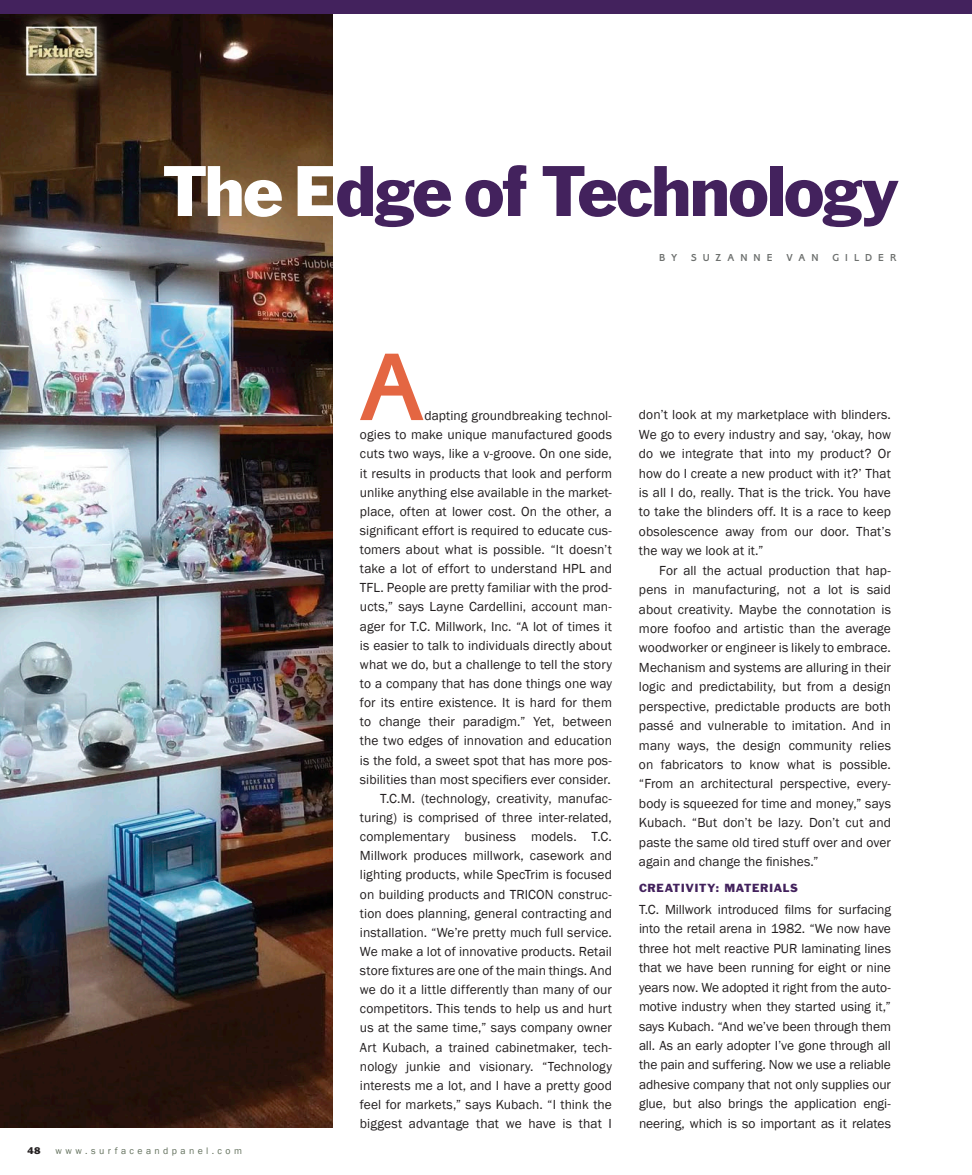
<style>
.page{position:relative;width:972px;height:1175px;background:#fff}
.page>*{position:absolute;margin:0;border:0;box-sizing:border-box;transform-origin:0 0}
.t1{font:99.45px "Corinthian Medium Plain";color:#e46642}
.t2{font:66px "Franklin Gothic";letter-spacing:-.03em;color:#43225d}
.t3{font:13.5px/19.2px "Franklin Gothic";letter-spacing:.005em;color:#231f20;text-align:justify}
.t4{font:10.8px "Franklin Gothic";letter-spacing:.05em;color:#43225d}
.t5{font:10.5px "Corinthian Medium Plain";letter-spacing:.57em;color:#6d706e}
.t6{font:9.75px "Franklin Gothic";letter-spacing:.35em;color:#62705c}
.s1{color:#fff}
.s2{font-size:9px;color:#231f20}
</style>
<div class="page">
<img style="left:0;top:14px;width:333px;height:1113px">
<img style="left:0;top:14px;width:135px;height:129px">
<div style="left:0;top:0;width:972px;height:14px;background:#43225d"></div>
<h2 class="t2" style="left:163px;top:149px;width:737px"><span class="s1">THE E</span>DGE OF TECHNOLOGY</h2>
<p class="t5" style="left:659px;top:251px;width:20px">B Y</p>
<p class="t5" style="left:691px;top:251px;width:83px">SUZANNE</p>
<p class="t5" style="left:787px;top:251px;width:33px">VAN</p>
<p class="t5" style="left:832px;top:251px;width:66px">GILDER</p>
<p class="t6" style="left:28px;top:1144px;width:216px"><span class="s2">48</span> www.surfaceandpanel.com</p>
<h1 class="t1" style="left:359px;top:327px;width:65px">A</h1>
<p class="t3" style="left:360px;top:406px;width:254px;text-align:right">dapting groundbreaking technol-<br>ogies to make unique manufactured goods cuts two ways, like a v-groove. On one side, it results in products that look and perform unlike anything else available in the market&shy;place, often at lower cost. On the other, a significant effort is required to educate cus&shy;tomers about what is possible. “It doesn’t take a lot of effort to understand HPL and TFL. People are pretty familiar with the prod&shy;ucts,” says Layne Cardellini, account man&shy;ager for T.C. Millwork, Inc. “A lot of times it is easier to talk to individuals directly about what we do, but a challenge to tell the story to a company that has done things one way for its entire existence. It is hard for them to change their paradigm.” Yet, between the two edges of innovation and education is the fold, a sweet spot that has more pos&shy;sibilities than most specifiers ever consider.<br>T.C.M. (technology, creativity, manufac&shy;turing) is comprised of three inter-related, complementary business models. T.C.<br>Millwork produces millwork, casework and lighting products, while SpecTrim is focused on building products and TRICON construc&shy;tion does planning, general contracting and installation. “We’re pretty much full service.<br>We make a lot of innovative products. Retail store fixtures are one of the main things. And we do it a little differently than many of our competitors. This tends to help us and hurt us at the same time,” says company owner Art Kubach, a trained cabinetmaker, tech&shy;nology junkie and visionary. “Technology interests me a lot, and I have a pretty good feel for markets,” says Kubach. “I think the biggest advantage that we have is that I</p>
<p class="t3" style="left:639px;top:405px;width:254px">don’t look at my marketplace with blinders.<br>We go to every industry and say, ‘okay, how do we integrate that into my product? Or how do I create a new product with it?’ That is all I do, really. That is the trick. You have to take the blinders off. It is a race to keep obsolescence away from our door. That’s the way we look at it.”</p>
<p class="t3" style="left:639px;top:561px;width:254px;text-indent:20px">For all the actual production that hap&shy;pens in manufacturing, not a lot is said about creativity. Maybe the connotation is more foofoo and artistic than the average woodworker or engineer is likely to embrace.<br>Mechanism and systems are alluring in their logic and predictability, but from a design perspective, predictable products are both passé and vulnerable to imitation. And in many ways, the design community relies on fabricators to know what is possible. “From an architectural perspective, every&shy;body is squeezed for time and money,” says Kubach. “But don’t be lazy. Don’t cut and paste the same old tired stuff over and over again and change the finishes.”</p>
<p class="t4" style="left:639px;top:881px;width:161px">CREATIVITY: MATERIALS</p>
<p class="t3" style="left:639px;top:900px;width:254px">T.C. Millwork introduced films for surfacing into the retail arena in 1982. “We now have three hot melt reactive PUR laminating lines that we have been running for eight or nine years now. We adopted it right from the auto&shy;motive industry when they started using it,” says Kubach. “And we’ve been through them all. As an early adopter I’ve gone through all the pain and suffering. Now we use a reliable adhesive company that not only supplies our glue, but also brings the application engi&shy;neering, which is so important as it relates</p>
</div>
